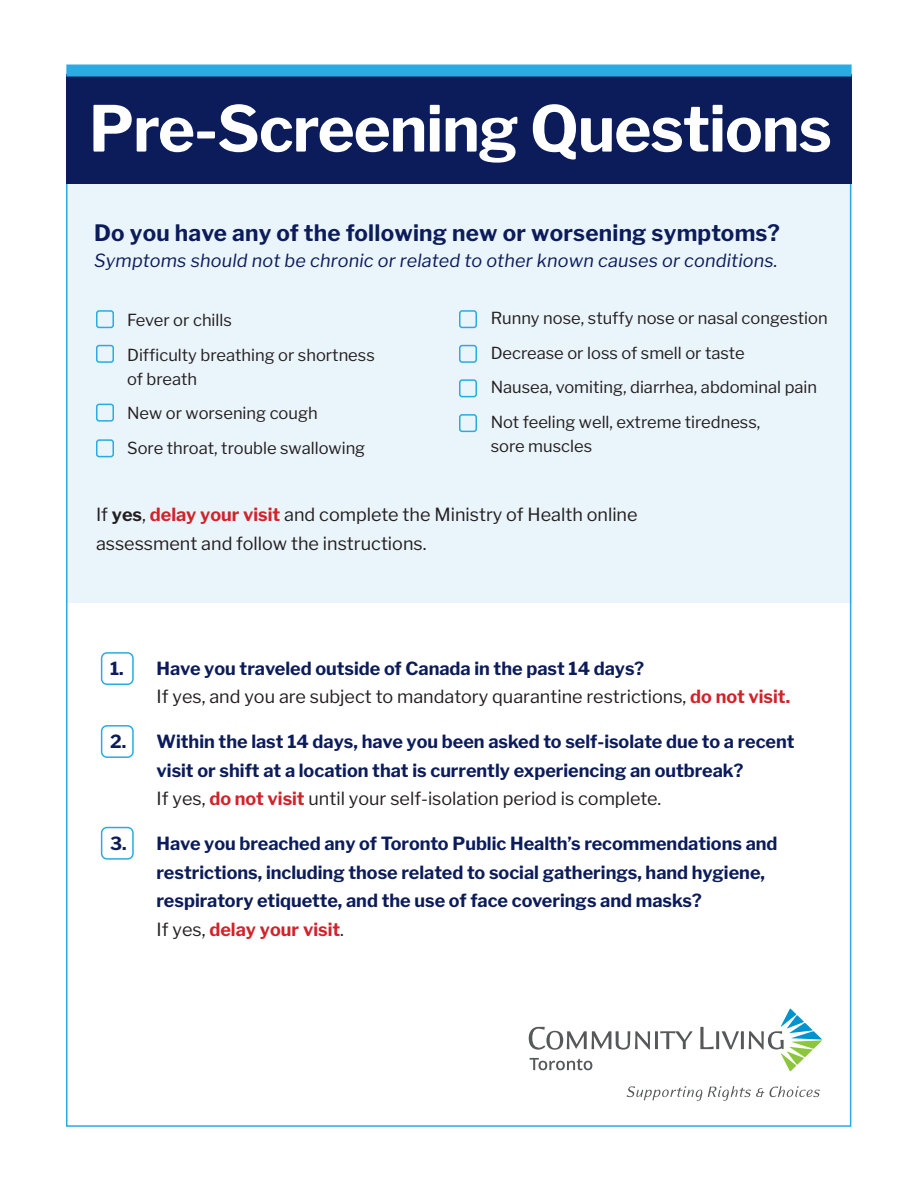
<style>
.page{position:relative;width:918px;height:1188px;background:#fff}
.page>*{position:absolute;margin:0;border:0;box-sizing:border-box;transform-origin:0 0}
.t1{font:700 63px "Libre Franklin";letter-spacing:-.015em;color:#fff}
.Paragraph_Style_1{font:700 22.5px "Libre Franklin";letter-spacing:.01em;color:#0c1c5a}
.t2{font:700 18px/28.5px "Libre Franklin";color:#0c1c5a}
.t3{font:18px/28.5px "Libre Franklin";color:#231f20}
.t4{font:italic 18px "Libre Franklin";letter-spacing:.01em;color:#0c1c5a}
.Paragraph_Style_1-2{font:16.5px/24px "Libre Franklin";color:#231f20}
.s1{font-weight:700}
.s2{font-weight:700;color:#d1232a}
.s3{font-weight:700;color:#0c1c5a}
.s4{font-weight:400;color:#231f20}
.s5{color:#d1232a}
</style>
<div class="page">
<div style="left:66px;top:184px;width:786px;height:419px;background:#eaf4fb"></div>
<div style="left:66px;top:74px;width:786px;height:110px;background:#0c1c5a"></div>
<svg style="left:529px;top:1027px;width:121px;height:23px"></svg>
<hr style="left:655px;top:1031px;width:3px;height:18px;background:#57585a">
<svg style="left:660px;top:1031px;width:33px;height:18px"></svg>
<svg style="left:700px;top:1027px;width:14px;height:22px"></svg>
<hr style="left:716px;top:1031px;width:3px;height:18px;background:#57585a">
<svg style="left:722px;top:1031px;width:17px;height:18px"></svg>
<hr style="left:741px;top:1031px;width:3px;height:18px;background:#57585a">
<svg style="left:749px;top:1009px;width:73px;height:62px"></svg>
<svg style="left:530px;top:1058px;width:62px;height:12px"></svg>
<svg style="left:627px;top:1086px;width:193px;height:15px"></svg>
<div style="left:96px;top:310px;width:18px;height:18px;border:2px solid #2aabe1;border-radius:2px"></div>
<div style="left:96px;top:345px;width:18px;height:18px;border:2px solid #2aabe1;border-radius:2px"></div>
<div style="left:96px;top:404px;width:18px;height:18px;border:2px solid #2aabe1;border-radius:2px"></div>
<div style="left:96px;top:439px;width:18px;height:18px;border:2px solid #2aabe1;border-radius:2px"></div>
<div style="left:459px;top:310px;width:18px;height:18px;border:2px solid #2aabe1;border-radius:2px"></div>
<div style="left:459px;top:345px;width:18px;height:18px;border:2px solid #2aabe1;border-radius:2px"></div>
<div style="left:459px;top:379px;width:18px;height:18px;border:2px solid #2aabe1;border-radius:2px"></div>
<div style="left:459px;top:414px;width:18px;height:18px;border:2px solid #2aabe1;border-radius:2px"></div>
<div style="left:66px;top:65px;width:786px;height:12px;background:#2aabe1"></div>
<div style="left:101px;top:652px;width:33px;height:33px;border:2px solid #2aabe1;border-radius:5px"></div>
<div style="left:101px;top:725px;width:33px;height:33px;border:2px solid #2aabe1;border-radius:5px"></div>
<div style="left:101px;top:827px;width:33px;height:33px;border:2px solid #2aabe1;border-radius:5px"></div>
<p class="t1" style="left:89px;top:91px;width:744px">Pre-Screening Questions</p>
<p class="Paragraph_Style_1" style="left:94px;top:220px;width:687px">Do you have any of the following new or worsening symptoms?</p>
<p class="t4" style="left:94px;top:250px;width:685px">Symptoms should not be chronic or related to other known causes or conditions.</p>
<p class="Paragraph_Style_1-2" style="left:127px;top:308px;width:106px">Fever or chills</p>
<p class="Paragraph_Style_1-2" style="left:127px;top:343px;width:249px">Difficulty breathing or shortness of breath</p>
<p class="Paragraph_Style_1-2" style="left:127px;top:401px;width:192px">New or worsening cough</p>
<p class="Paragraph_Style_1-2" style="left:127px;top:436px;width:240px">Sore throat, trouble swallowing</p>
<p class="Paragraph_Style_1-2" style="left:491px;top:306px;width:339px">Runny nose, stuffy nose or nasal congestion</p>
<p class="Paragraph_Style_1-2" style="left:491px;top:341px;width:256px">Decrease or loss of smell or taste</p>
<p class="Paragraph_Style_1-2" style="left:491px;top:375px;width:328px">Nausea, vomiting, diarrhea, abdominal pain</p>
<p class="Paragraph_Style_1-2" style="left:491px;top:410px;width:271px">Not feeling well, extreme tiredness, sore muscles</p>
<p class="t3" style="left:96px;top:501px;width:543px">If <span class="s1">yes</span>, <span class="s2">delay your visit</span> and complete the Ministry of Health online</p>
<p class="t3" style="left:96px;top:529px;width:332px">assessment and follow the instructions.</p>
<p class="t3" style="left:157px;top:654px;width:635px;text-indent:-46px"><span class="s3">1. Have you traveled outside of Canada in the past 14 days?<br></span>If yes, and you are subject to mandatory quarantine restrictions, <span class="s2">do not visit.</span></p>
<p class="t2" style="left:157px;top:728px;width:640px;text-indent:-46px">2. Within the last 14 days, have you been asked to self-isolate due to a recent visit or shift at a location that is currently experiencing an outbreak?<br><span class="s4">If yes,</span> <span class="s5">do not visit</span> <span class="s4">until your self-isolation period is complete.</span></p>
<p class="t2" style="left:157px;top:830px;width:622px;text-indent:-46px">3. Have you breached any of Toronto Public Health’s recommendations and restrictions, including those related to social gatherings, hand hygiene, respiratory etiquette, and the use of face coverings and masks?<br><span class="s4">If yes,</span> <span class="s5">delay your visit</span><span class="s4">.</span></p>
</div>
